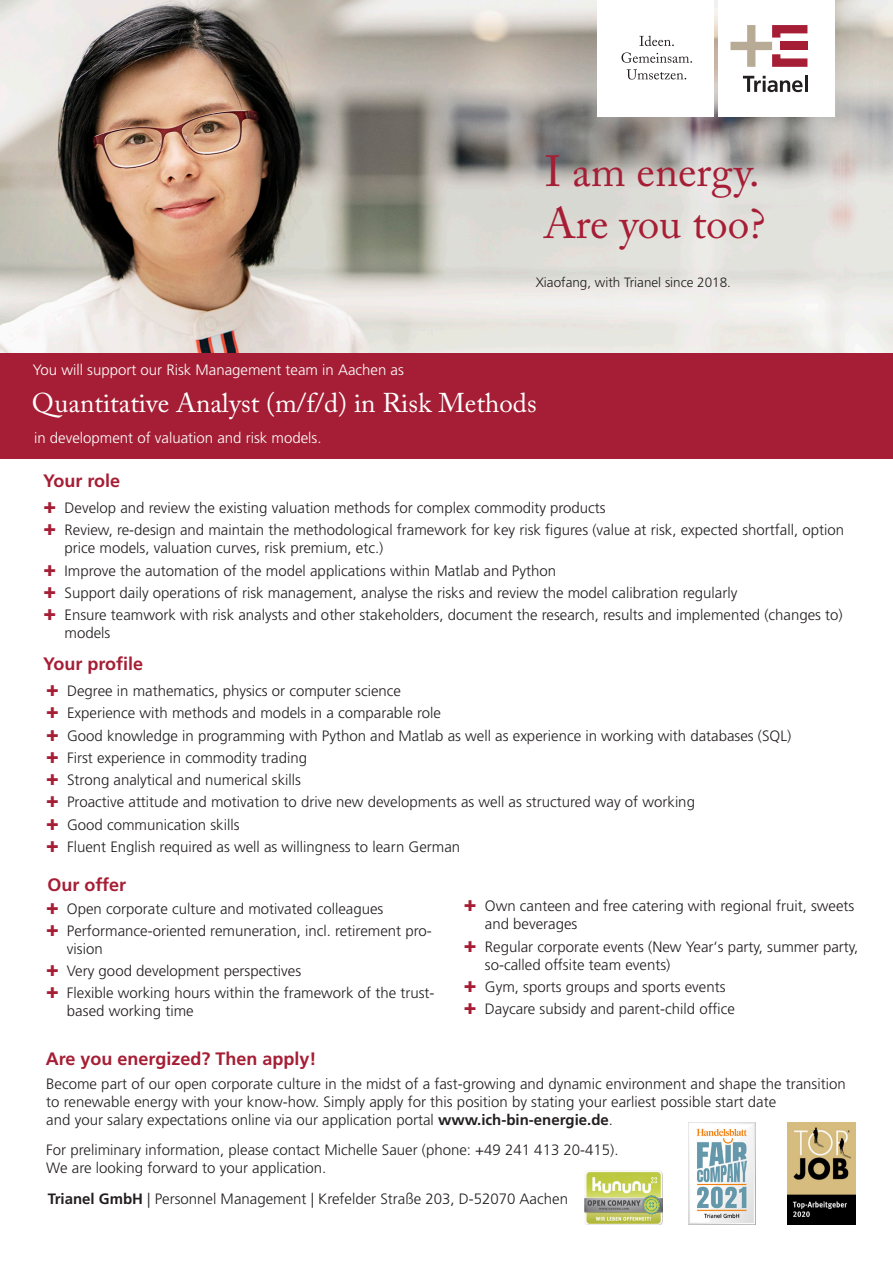
<style>
.page{position:relative;width:893px;height:1263px;background:#fff}
.page>*{position:absolute;margin:0;border:0;box-sizing:border-box;transform-origin:0 0}
.t1{font:43.35px/52.1px "Adobe Caslon Pro";color:#a61e35}
.t2{font:27px "Adobe Caslon Pro";color:#fff}
.t3{font:700 18px "Frutiger LT Std";color:#a61e35}
.t4{font:300 15px/22.2px "Frutiger LT Std";color:#231f20}
.t5{font:300 15px "Frutiger LT Std";color:#fff}
.t6{font:300 13.5px "Frutiger LT Std";color:#231f20}
.s1{font-weight:700}
</style>
<div class="page">
<img style="left:0;top:0;width:893px;height:353px">
<div style="left:597px;top:0;width:117px;height:117px;background:#fff"></div>
<div style="left:718px;top:0;width:116px;height:117px;background:#fff"></div>
<svg style="left:621px;top:35px;width:71px;height:45px"></svg>
<div style="left:780px;top:42px;width:28px;height:8px;background:#a61e35"></div>
<svg style="left:730px;top:25px;width:77px;height:67px"></svg>
<hr style="left:804px;top:76px;width:3px;height:16px;background:#231f20">
<div style="left:0;top:353px;width:893px;height:105px;background:#a61e35"></div>
<img style="left:788px;top:1122px;width:67px;height:103px">
<img style="left:585px;top:1171px;width:77px;height:54px">
<img style="left:688px;top:1122px;width:68px;height:103px">
<p class="t5" style="left:33px;top:361px;width:373px">You will support our Risk Management team in Aachen as</p>
<h1 class="t1" style="left:544px;top:145px;width:223px">I am energy.<br>Are you too?</h1>
<p class="t6" style="left:536px;top:275px;width:197px">Xiaofang, with Trianel since 2018.</p>
<h2 class="t2" style="left:32px;top:387px;width:506px">Quantitative Analyst (m/f/d) in Risk Methods</h2>
<p class="t5" style="left:34px;top:429px;width:289px">in development of valuation and risk models.</p>
<p class="t3" style="left:43px;top:470px;width:79px">Your role</p>
<p class="t4" style="left:65px;top:497px;width:781px">Develop and review the existing valuation methods for complex commodity products<br>Review, re-design and maintain the methodological framework for key risk figures (value at risk, expected shortfall, option</p>
<p class="t4" style="left:65px;top:537px;width:780px">price models, valuation curves, risk premium, etc.)<br>Improve the automation of the model applications within Matlab and Python<br>Support daily operations of risk management, analyse the risks and review the model calibration regularly<br>Ensure teamwork with risk analysts and other stakeholders, document the research, results and implemented (changes to)</p>
<p class="t4" style="left:65px;top:622px;width:47px">models</p>
<p class="t3" style="left:43px;top:653px;width:102px">Your profile</p>
<p class="t4" style="left:67px;top:680px;width:726px">Degree in mathematics, physics or computer science<br>Experience with methods and models in a comparable role<br>Good knowledge in programming with Python and Matlab as well as experience in working with databases (SQL)<br>First experience in commodity trading<br>Strong analytical and numerical skills<br>Proactive attitude and motivation to drive new developments as well as structured way of working<br>Good communication skills<br>Fluent English required as well as willingness to learn German</p>
<p class="t3" style="left:48px;top:874px;width:80px">Our offer</p>
<p class="t4" style="left:67px;top:897px;width:366px">Open corporate culture and motivated colleagues<br>Performance-oriented remuneration, incl. retirement pro-</p>
<p class="t4" style="left:67px;top:938px;width:369px">vision<br>Very good development perspectives<br>Flexible working hours within the framework of the trust-</p>
<p class="t4" style="left:67px;top:1000px;width:128px">based working time</p>
<p class="t3" style="left:46px;top:1048px;width:272px">Are you energized? Then apply!</p>
<p class="t4" style="left:485px;top:897px;width:371px;line-height:18px">Own canteen and free catering with regional fruit, sweets and beverages</p>
<p class="t4" style="left:485px;top:938px;width:375px;line-height:18px">Regular corporate events (New Year‘s party, summer party, so-called offsite team events)</p>
<p class="t4" style="left:485px;top:976px;width:252px">Gym, sports groups and sports events<br>Daycare subsidy and parent-child office</p>
<p class="t4" style="left:46px;top:1075px;width:801px;line-height:18px">Become part of our open corporate culture in the midst of a fast-growing and dynamic environment and shape the transition to renewable energy with your know-how. Simply apply for this position by stating your earliest possible start date<br>and your salary expectations online via our application portal <span class="s1">www.ich-bin-energie.de</span>.</p>
<p class="t4" style="left:46px;top:1141px;width:574px;line-height:18px">For preliminary information, please contact Michelle Sauer (phone: +49 241 413 20-415).<br>We are looking forward to your application.</p>
<p class="t4" style="left:48px;top:1188px;width:522px"><span class="s1">Trianel GmbH</span> | Personnel Management | Krefelder Straße 203, D-52070 Aachen</p>
</div>
